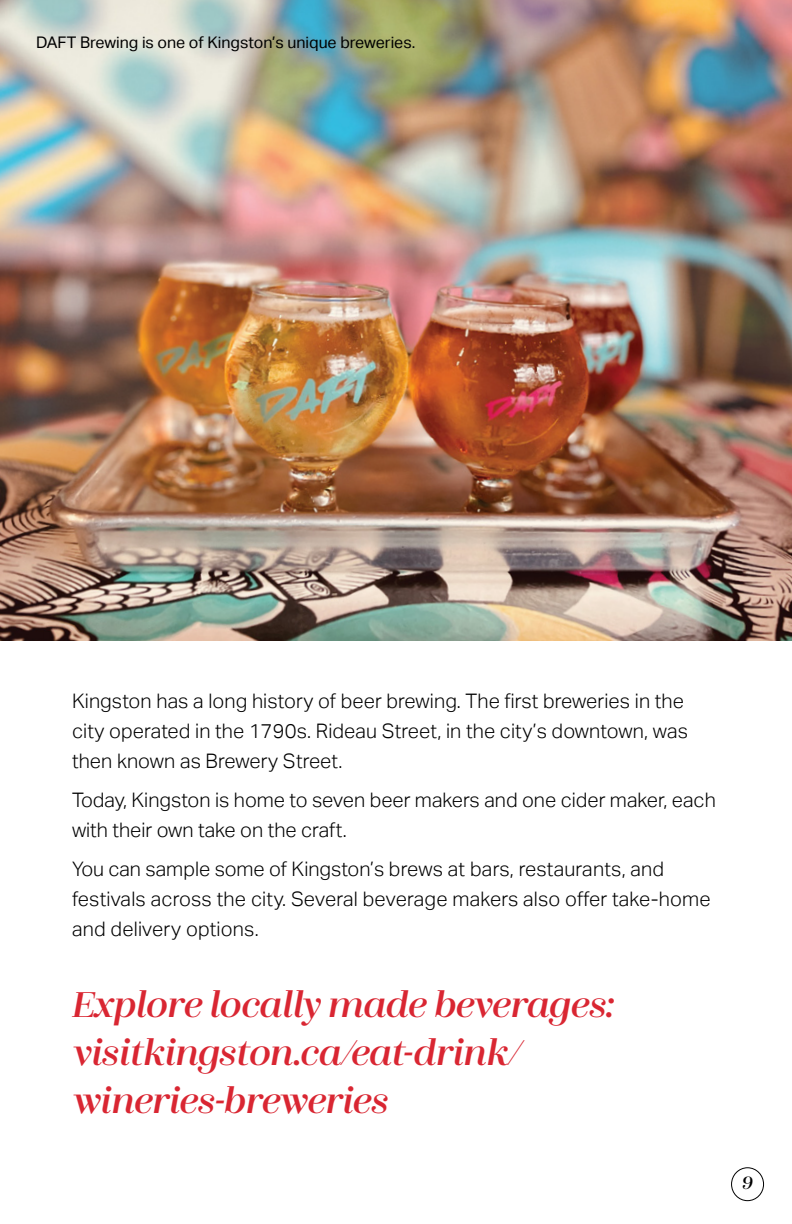
<style>
.page{position:relative;width:792px;height:1224px;background:#fff}
.page>*{position:absolute;margin:0;border:0;box-sizing:border-box;transform-origin:0 0}
.t1{font:italic 600 40px/48px "Zahrah";letter-spacing:-.03em;color:#d92632}
.Body_Copy{font:300 20px/30px "Aktiv Grotesk";letter-spacing:.005em;color:#000}
.t2{font:italic 600 20px "Zahrah";color:#000}
.t3{font:16px "Aktiv Grotesk";color:#000}
</style>
<div class="page">
<div style="left:731px;top:1167px;width:33px;height:34px;border:1px solid #000;border-radius:50%"></div>
<img style="left:0;top:0;width:792px;height:640px">
<p class="t3" style="left:36px;top:33px;width:381px">DAFT Brewing is one of Kingston’s unique breweries.</p>
<p class="Body_Copy" style="left:72px;top:686px;width:617px">Kingston has a long history of beer brewing. The first breweries in the city operated in the 1790s. Rideau Street, in the city’s downtown, was then known as Brewery Street.</p>
<p class="Body_Copy" style="left:72px;top:785px;width:645px">Today, Kingston is home to seven beer makers and one cider maker, each with their own take on the craft.</p>
<p class="Body_Copy" style="left:72px;top:854px;width:640px">You can sample some of Kingston’s brews at bars, restaurants, and festivals across the city. Several beverage makers also offer take-home and delivery options.</p>
<h2 class="t1" style="left:72px;top:980px;width:544px">Explore locally made beverages: visitkingston.ca/eat-drink/ wineries-breweries</h2>
<p class="t2" style="left:742px;top:1172px;width:13px">9</p>
</div>
